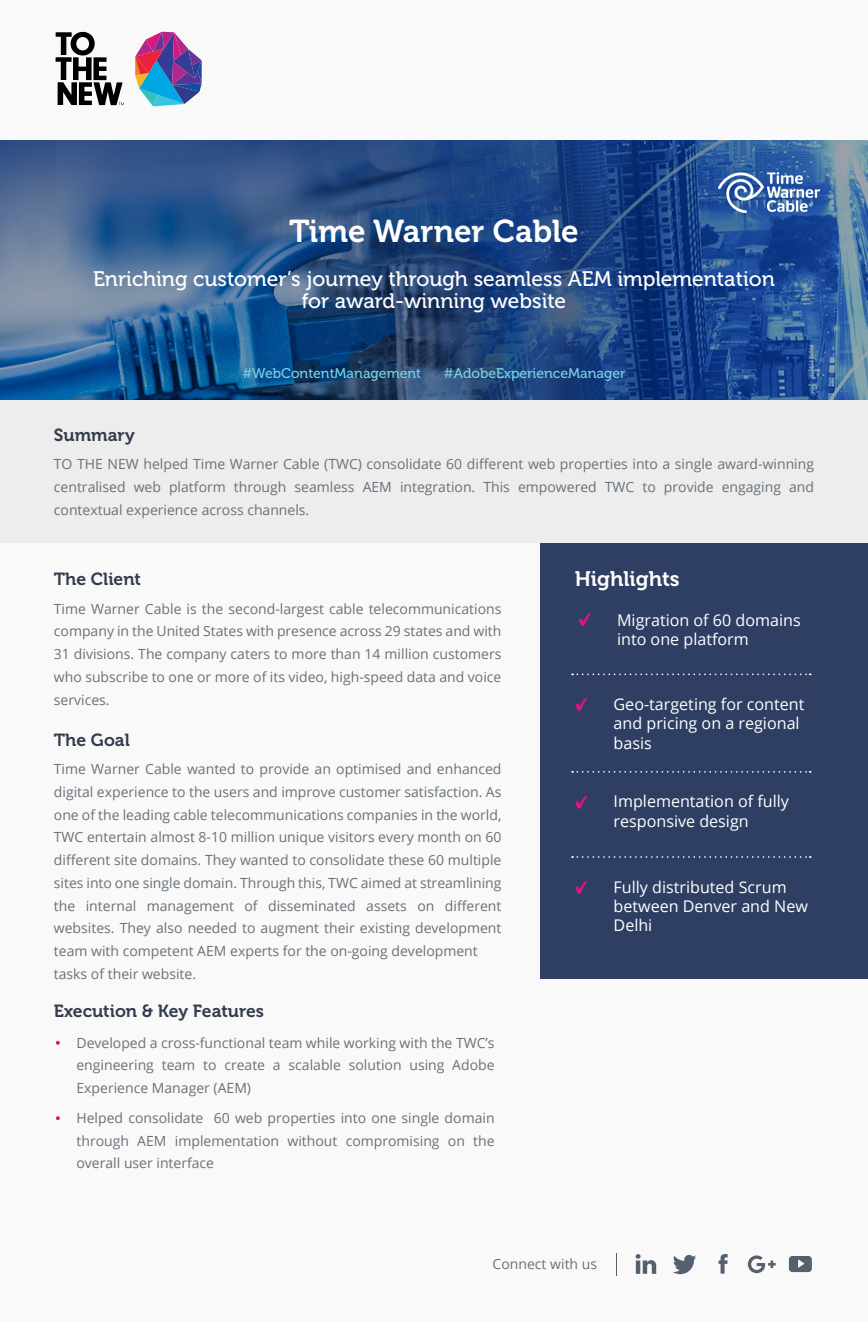
<style>
.page{position:relative;width:868px;height:1322px;background:#faf9f9}
.page>*{position:absolute;margin:0;border:0;box-sizing:border-box;transform-origin:0 0}
.t1{font:31.5px "Museo 700";color:#fff}
.t2{font:21px/22.8px "Museo 500";color:#fff;text-align:center}
.t3{font:21px "Museo 700";color:#fff}
.t4{font:17.5px "Museo 700";color:#333c4e}
.t5{font:16.1px/19.3px "Open Sans";color:#fff}
.t6{font:14px/22.8px "Open Sans";color:#687279;text-align:justify}
.t7{font:14px "Museo 500";color:#77cfe2}
</style>
<div class="page">
<div style="left:0;top:399px;width:868px;height:144px;background:#eeeded"></div>
<svg style="left:636px;top:1254px;width:20px;height:19px"></svg>
<svg style="left:673px;top:1255px;width:23px;height:19px"></svg>
<svg style="left:719px;top:1254px;width:9px;height:19px"></svg>
<svg style="left:748px;top:1255px;width:28px;height:18px"></svg>
<svg style="left:789px;top:1256px;width:23px;height:16px"></svg>
<svg style="left:0;top:140px;width:868px;height:259px;background:#2a5289"></svg>
<div style="left:540px;top:543px;width:328px;height:436px;background:#2e3f63"></div>
<svg style="left:572px;top:673px;width:239px;height:2px"></svg>
<svg style="left:572px;top:771px;width:239px;height:1px"></svg>
<svg style="left:578px;top:613px;width:13px;height:13px"></svg>
<svg style="left:575px;top:698px;width:13px;height:13px"></svg>
<svg style="left:575px;top:796px;width:13px;height:13px"></svg>
<svg style="left:572px;top:856px;width:239px;height:2px"></svg>
<svg style="left:575px;top:881px;width:13px;height:13px"></svg>
<svg style="left:616px;top:1253px;width:1px;height:22px"></svg>
<svg style="left:56px;top:1116px;width:4px;height:4px"></svg>
<svg style="left:56px;top:1040px;width:4px;height:4px"></svg>
<img style="left:719px;top:172px;width:101px;height:40px">
<svg style="left:56px;top:32px;width:68px;height:73px"></svg>
<svg style="left:135px;top:32px;width:67px;height:74px"></svg>
<h1 class="t1" style="left:289px;top:214px;width:291px">Time Warner Cable</h1>
<h2 class="t2" style="left:93px;top:267px;width:683px">Enriching customer’s journey through seamless AEM implementation for award-winning website</h2>
<p class="t4" style="left:54px;top:425px;width:82px">Summary</p>
<p class="t7" style="left:242px;top:365px;width:180px">#WebContentManagement</p>
<p class="t7" style="left:444px;top:365px;width:183px">#AdobeExperienceManager</p>
<p class="t6" style="left:54px;top:452px;width:762px">TO THE NEW helped Time Warner Cable (TWC) consolidate 60 different web properties into a single award-winning centralised web platform through seamless AEM integration. This empowered TWC to provide engaging and contextual experience across channels.</p>
<p class="t4" style="left:54px;top:569px;width:89px">The Client</p>
<p class="t6" style="left:54px;top:597px;width:449px">Time Warner Cable is the second-largest cable telecommunications company in the United States with presence across 29 states and with 31 divisions. The company caters to more than 14 million customers who subscribe to one or more of its video, high-speed data and voice services.</p>
<p class="t4" style="left:54px;top:730px;width:77px">The Goal</p>
<p class="t6" style="left:54px;top:757px;width:449px;text-align:left">Time Warner Cable wanted to provide an optimised and enhanced digital experience to the users and improve customer satisfaction. As one of the leading cable telecommunications companies in the world, TWC entertain almost 8-10 million unique visitors every month on 60 different site domains. They wanted to consolidate these 60 multiple sites into one single domain. Through this, TWC aimed at streamlining the internal management of disseminated assets on different websites. They also needed to augment their existing development team with competent AEM experts for the on-going development tasks of their website.</p>
<p class="t4" style="left:54px;top:1001px;width:212px">Execution &amp; Key Features</p>
<p class="t6" style="left:76px;top:1030px;width:420px">Developed a cross-functional team while working with the TWC’s engineering team to create a scalable solution using Adobe Experience Manager (AEM)</p>
<p class="t6" style="left:76px;top:1106px;width:420px">Helped consolidate 60 web properties into one single domain through AEM implementation without compromising on the overall user interface</p>
<h2 class="t3" style="left:575px;top:567px;width:107px">Highlights</h2>
<p class="t5" style="left:617px;top:610px;width:185px">Migration of 60 domains into one platform</p>
<p class="t5" style="left:614px;top:694px;width:192px">Geo-targeting for content and pricing on a regional basis</p>
<p class="t5" style="left:614px;top:791px;width:177px">Implementation of fully responsive design</p>
<p class="t5" style="left:614px;top:876px;width:196px">Fully distributed Scrum between Denver and New<br>Delhi</p>
<p class="t6" style="left:493px;top:1252px;width:106px">Connect with us</p>
</div>
